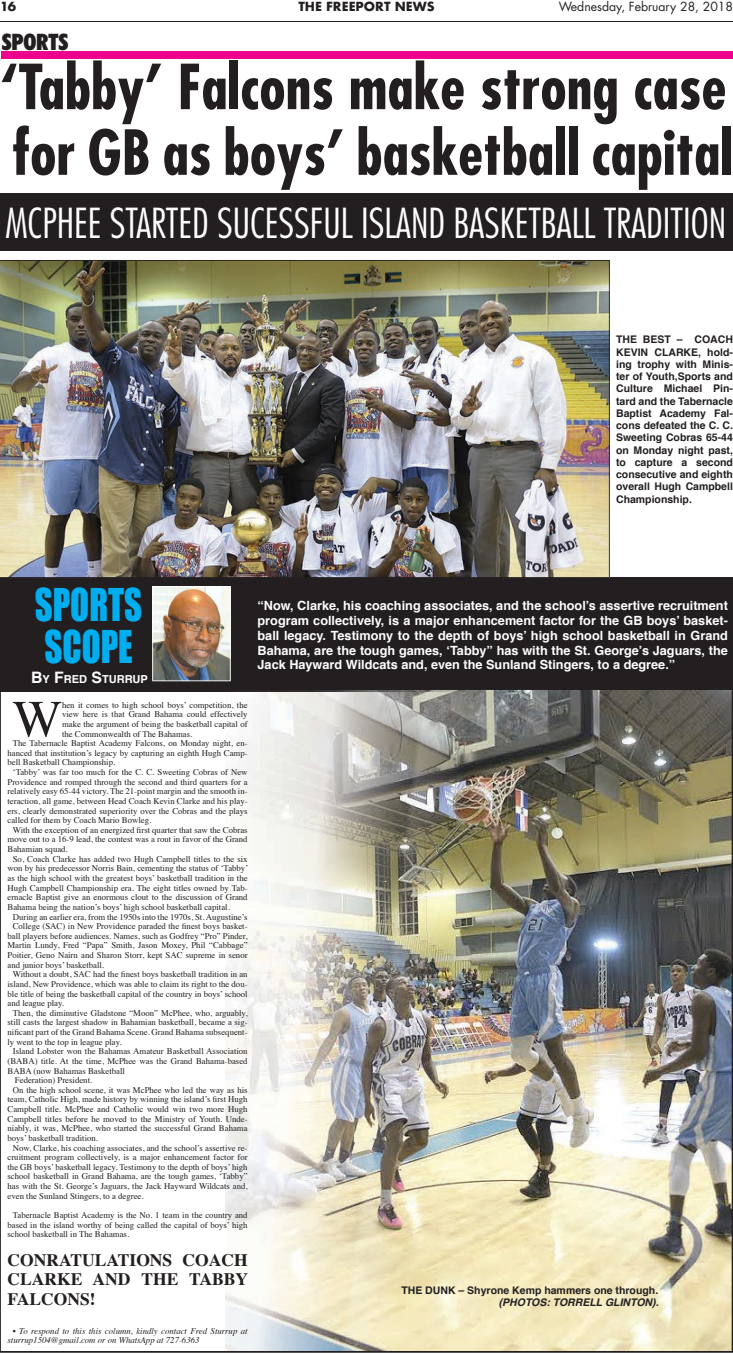
<style>
.page{position:relative;width:733px;height:1355px;background:#fff}
.page>*{position:absolute;margin:0;border:0;box-sizing:border-box;transform-origin:0 0}
.t1{font:700 condensed 60.38px/65.6px "Futura";color:#231f20}
.t2{font:52.41px "Times";color:#231f20}
.t3{font:41.48px/42px "Impact";color:#00aeef;scale:.84 1}
.t4{font:300 condensed 40.25px "Futura";color:#fff}
.t5{font:900 condensed 22.75px "Futura BT";letter-spacing:-.005em;color:#231f20}
.t6{font:700 17.5px/19.2px "Times";color:#231f20;text-align:justify}
.t7{font:700 12.69px/14.9px "Helvetica";color:#fff;text-align:justify}
.t8{font:12.25px "Futura";color:#231f20}
.t9{font:700 12.25px "Futura";color:#231f20}
.t10{font:700 11.03px "Helvetica";color:#fff}
.t11{font:700 10.5px/12.2px "Helvetica";color:#231f20;text-align:justify}
.t12{font:italic 700 10.5px "Helvetica";color:#231f20}
.t13{font:8.75px/9.6px "Times";color:#231f20;text-align:justify}
.t14{font:italic 8.75px/9.6px "Times";color:#231f20}
.s1{font-size:15.75px}
.s2{font-style:normal}
</style>
<div class="page">
<hr style="left:0;top:21px;width:732px;height:1px;background:#231f20">
<div style="left:0;top:576px;width:732px;height:115px;background:#231f20"></div>
<div style="left:1px;top:52px;width:731px;height:7px;background:#ed028c"></div>
<img style="left:0;top:260px;width:609px;height:318px">
<img style="left:0;top:690px;width:732px;height:662px">
<div style="left:0;top:193px;width:732px;height:57px;background:#231f20"></div>
<img style="left:152px;top:586px;width:79px;height:95px">
<h3 class="t9" style="left:0;top:-2px;width:17px">16</h3>
<h3 class="t9" style="left:298px;top:-2px;width:138px">THE FREEPORT NEWS</h3>
<h3 class="t8" style="left:558px;top:-2px;width:176px">Wednesday, February 28, 2018</h3>
<h3 class="t5" style="left:2px;top:28px;width:68px">SPORTS</h3>
<h1 class="t1" style="left:0;top:54px;width:734px">‘Tabby’ Falcons make strong case for GB as boys’ basketball capital</h1>
<h3 class="t4" style="left:5px;top:198px;width:722px">MCPHEE STARTED SUCESSFUL ISLAND BASKETBALL TRADITION</h3>
<p class="t11" style="left:616px;top:334px;width:118px">THE BEST – COACH KEVIN CLARKE, hold&shy;ing trophy with Minis&shy;ter of Youth,Sports and Culture Michael Pin&shy;tard and the Tabernacle Baptist Academy Fal&shy;cons defeated the C. C.<br>Sweeting Cobras 65-44 on Monday night past, to capture a second consecutive and eighth overall Hugh Campbell Championship.</p>
<h3 class="t3" style="left:35px;top:582px;width:129px">SPORTS<br>SCOPE</h3>
<p class="t10" style="left:31px;top:670px;width:118px"><span class="s1">B</span>Y <span class="s1">F</span>RED <span class="s1">S</span>TURRUP</p>
<h2 class="t2" style="left:13px;top:670px;width:51px">W</h2>
<p class="t13" style="left:62px;top:699px;width:187px">hen it comes to high school boys’ competition, the</p>
<p class="t13" style="left:62px;top:709px;width:187px">view here is that Grand Bahama could effectively</p>
<p class="t13" style="left:62px;top:718px;width:187px">make the argument of being the basketball capital of</p>
<p class="t13" style="left:62px;top:728px;width:132px">the Commonwealth of The Bahamas.</p>
<p class="t13" style="left:13px;top:737px;width:236px">The Tabernacle Baptist Academy Falcons, on Monday night, en-</p>
<p class="t13" style="left:8px;top:747px;width:241px">hanced that institution’s legacy by capturing an eighth Hugh Camp-</p>
<p class="t13" style="left:8px;top:757px;width:109px">bell Basketball Championship.</p>
<p class="t13" style="left:13px;top:766px;width:236px">‘Tabby’ was far too much for the C. C. Sweeting Cobras of New</p>
<p class="t13" style="left:8px;top:776px;width:241px">Providence and romped through the second and third quarters for a</p>
<p class="t13" style="left:8px;top:786px;width:241px">relatively easy 65-44 victory. The 21-point margin and the smooth in-</p>
<p class="t13" style="left:8px;top:795px;width:241px">teraction, all game, between Head Coach Kevin Clarke and his play-</p>
<p class="t13" style="left:8px;top:805px;width:241px">ers, clearly demonstrated superiority over the Cobras and the plays</p>
<p class="t13" style="left:8px;top:814px;width:145px">called for them by Coach Mario Bowleg.</p>
<p class="t13" style="left:13px;top:824px;width:236px">With the exception of an energized first quarter that saw the Cobras</p>
<p class="t13" style="left:8px;top:834px;width:241px">move out to a 16-9 lead, the contest was a rout in favor of the Grand</p>
<p class="t13" style="left:8px;top:843px;width:62px">Bahamian squad.</p>
<p class="t13" style="left:13px;top:853px;width:236px">So, Coach Clarke has added two Hugh Campbell titles to the six</p>
<p class="t13" style="left:8px;top:863px;width:242px">won by his predecessor Norris Bain, cementing the status of ‘Tabby’</p>
<p class="t13" style="left:8px;top:872px;width:241px">as the high school with the greatest boys’ basketball tradition in the</p>
<p class="t13" style="left:8px;top:882px;width:241px">Hugh Campbell Championship era. The eight titles owned by Tab-</p>
<p class="t13" style="left:8px;top:891px;width:241px">ernacle Baptist give an enormous clout to the discussion of Grand</p>
<p class="t13" style="left:8px;top:901px;width:224px">Bahama being the nation’s boys’ high school basketball capital.</p>
<p class="t13" style="left:13px;top:911px;width:236px">During an earlier era, from the 1950s into the 1970s, St. Augustine’s</p>
<p class="t13" style="left:13px;top:920px;width:236px">College (SAC) in New Providence paraded the finest boys basket-</p>
<p class="t13" style="left:8px;top:930px;width:241px">ball players before audiences. Names, such as Godfrey “Pro” Pinder,</p>
<p class="t13" style="left:8px;top:940px;width:241px">Martin Lundy, Fred “Papa” Smith, Jason Moxey, Phil “Cabbage”</p>
<p class="t13" style="left:8px;top:949px;width:241px">Poitier, Geno Nairn and Sharon Storr, kept SAC supreme in senor</p>
<p class="t13" style="left:8px;top:959px;width:98px">and junior boys’ basketball.</p>
<p class="t13" style="left:13px;top:968px;width:236px">Without a doubt, SAC had the finest boys basketball tradition in an</p>
<p class="t13" style="left:8px;top:978px;width:241px">island, New Providence, which was able to claim its right to the dou-</p>
<p class="t13" style="left:8px;top:988px;width:241px">ble title of being the basketball capital of the country in boys’ school</p>
<p class="t13" style="left:8px;top:997px;width:58px">and league play.</p>
<p class="t13" style="left:13px;top:1007px;width:236px">Then, the diminutive Gladstone “Moon” McPhee, who, arguably,</p>
<p class="t13" style="left:8px;top:1017px;width:241px">still casts the largest shadow in Bahamian basketball, became a sig-</p>
<p class="t13" style="left:8px;top:1026px;width:241px">nificant part of the Grand Bahama Scene. Grand Bahama subsequent-</p>
<p class="t13" style="left:8px;top:1036px;width:116px">ly went to the top in league play.</p>
<p class="t13" style="left:13px;top:1045px;width:236px">Island Lobster won the Bahamas Amateur Basketball Association</p>
<p class="t13" style="left:8px;top:1055px;width:241px">(BABA) title. At the time, McPhee was the Grand Bahama-based</p>
<p class="t13" style="left:8px;top:1065px;width:119px">BABA (now Bahamas Basketball</p>
<p class="t13" style="left:15px;top:1074px;width:79px">Federation) President.</p>
<p class="t13" style="left:13px;top:1084px;width:236px">On the high school scene, it was McPhee who led the way as his</p>
<p class="t13" style="left:8px;top:1094px;width:241px">team, Catholic High, made history by winning the island’s first Hugh</p>
<p class="t13" style="left:8px;top:1103px;width:241px">Campbell title. McPhee and Catholic would win two more Hugh</p>
<p class="t13" style="left:8px;top:1113px;width:241px">Campbell titles before he moved to the Ministry of Youth. Unde-</p>
<p class="t13" style="left:8px;top:1122px;width:241px">niably, it was, McPhee, who started the successful Grand Bahama</p>
<p class="t13" style="left:8px;top:1132px;width:92px">boys’ basketball tradition.</p>
<p class="t13" style="left:13px;top:1142px;width:236px">Now, Clarke, his coaching associates, and the school’s assertive re-</p>
<p class="t13" style="left:8px;top:1151px;width:241px">cruitment program collectively, is a major enhancement factor for</p>
<p class="t13" style="left:8px;top:1161px;width:241px">the GB boys’ basketball legacy. Testimony to the depth of boys’ high</p>
<p class="t13" style="left:8px;top:1171px;width:241px">school basketball in Grand Bahama, are the tough games, ‘Tabby”</p>
<p class="t13" style="left:8px;top:1180px;width:241px">has with the St. George’s Jaguars, the Jack Hayward Wildcats and,</p>
<p class="t13" style="left:8px;top:1190px;width:138px">even the Sunland Stingers, to a degree.</p>
<p class="t13" style="left:8px;top:1209px;width:241px;text-indent:5px">Tabernacle Baptist Academy is the No. 1 team in the country and based in the island worthy of being called the capital of boys’ high school basketball in The Bahamas.</p>
<h3 class="t6" style="left:8px;top:1248px;width:242px">CONRATULATIONS COACH CLARKE AND THE TABBY FALCONS!</h3>
<p class="t14" style="left:8px;top:1325px;width:241px;text-indent:5px">• To respond to this this column, kindly contact Fred Sturrup at sturrup1504<span class="s2">@</span>gmail.com or on WhatsApp at 727-6363</p>
<p class="t7" style="left:257px;top:598px;width:471px">“Now, Clarke, his coaching associates, and the school’s assertive recruitment program collectively, is a major enhancement factor for the GB boys’ basket&shy;ball legacy. Testimony to the depth of boys’ high school basketball in Grand Bahama, are the tough games, ‘Tabby” has with the St. George’s Jaguars, the Jack Hayward Wildcats and, even the Sunland Stingers, to a degree.”</p>
<p class="t11" style="left:401px;top:1284px;width:258px">THE DUNK – Shyrone Kemp hammers one through.</p>
<p class="t12" style="left:498px;top:1294px;width:161px">(PHOTOS: TORRELL GLINTON).</p>
</div>
